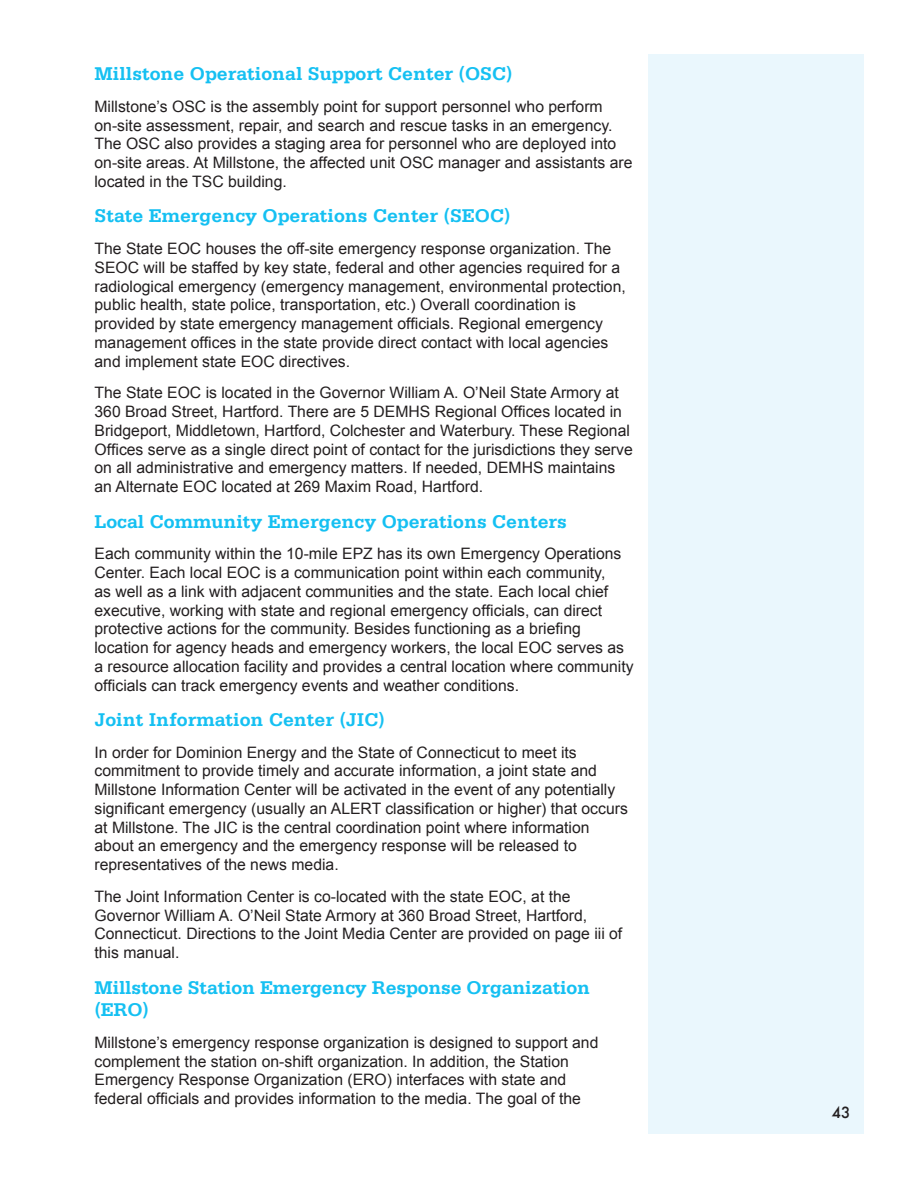
<style>
.page{position:relative;width:918px;height:1188px;background:#fff}
.page>*{position:absolute;margin:0;border:0;box-sizing:border-box;transform-origin:0 0}
.Sub_-_Header{font:700 19.5px/22.5px "Serifa Std";color:#15c0f2}
.Main_Text{font:15.75px/18.8px "Arial";color:#231f20}
.t1{font:500 15px "Futura";color:#231f20}
</style>
<div class="page">
<div style="left:648px;top:54px;width:216px;height:1080px;background:#eaf7fd"></div>
<p class="Sub_-_Header" style="left:94px;top:63px;width:420px">Millstone Operational Support Center (OSC)</p>
<p class="Main_Text" style="left:94px;top:97px;width:540px">Millstone’s OSC is the assembly point for support personnel who perform on-site assessment, repair, and search and rescue tasks in an emergency.<br>The OSC also provides a staging area for personnel who are deployed into on-site areas. At Millstone, the affected unit OSC manager and assistants are located in the TSC building.</p>
<p class="Sub_-_Header" style="left:94px;top:205px;width:418px">State Emergency Operations Center (SEOC)</p>
<p class="Main_Text" style="left:94px;top:239px;width:533px">The State EOC houses the off-site emergency response organization. The SEOC will be staffed by key state, federal and other agencies required for a radiological emergency (emergency management, environmental protection, public health, state police, transportation, etc.) Overall coordination is provided by state emergency management officials. Regional emergency management offices in the state provide direct contact with local agencies and implement state EOC directives.</p>
<p class="Main_Text" style="left:94px;top:384px;width:540px">The State EOC is located in the Governor William A. O’Neil State Armory at 360 Broad Street, Hartford. There are 5 DEMHS Regional Offices located in Bridgeport, Middletown, Hartford, Colchester and Waterbury. These Regional Offices serve as a single direct point of contact for the jurisdictions they serve on all administrative and emergency matters. If needed, DEMHS maintains an Alternate EOC located at 269 Maxim Road, Hartford.</p>
<p class="Sub_-_Header" style="left:94px;top:510px;width:474px">Local Community Emergency Operations Centers</p>
<p class="Main_Text" style="left:94px;top:545px;width:541px">Each community within the 10-mile EPZ has its own Emergency Operations Center. Each local EOC is a communication point within each community,<br>as well as a link with adjacent communities and the state. Each local chief executive, working with state and regional emergency officials, can direct protective actions for the community. Besides functioning as a briefing location for agency heads and emergency workers, the local EOC serves as a resource allocation facility and provides a central location where community officials can track emergency events and weather conditions.</p>
<p class="Sub_-_Header" style="left:94px;top:708px;width:292px">Joint Information Center (JIC)</p>
<p class="Main_Text" style="left:94px;top:743px;width:535px">In order for Dominion Energy and the State of Connecticut to meet its commitment to provide timely and accurate information, a joint state and Millstone Information Center will be activated in the event of any potentially significant emergency (usually an ALERT classification or higher) that occurs at Millstone. The JIC is the central coordination point where information about an emergency and the emergency response will be released to representatives of the news media.</p>
<p class="Main_Text" style="left:94px;top:887px;width:529px">The Joint Information Center is co-located with the state EOC, at the Governor William A. O’Neil State Armory at 360 Broad Street, Hartford, Connecticut. Directions to the Joint Media Center are provided on page iii of this manual.</p>
<p class="Sub_-_Header" style="left:94px;top:976px;width:497px">Millstone Station Emergency Response Organization (ERO)</p>
<p class="Main_Text" style="left:94px;top:1033px;width:505px">Millstone’s emergency response organization is designed to support and complement the station on-shift organization. In addition, the Station Emergency Response Organization (ERO) interfaces with state and federal officials and provides information to the media. The goal of the</p>
<p class="t1" style="left:832px;top:1102px;width:20px">43</p>
</div>
